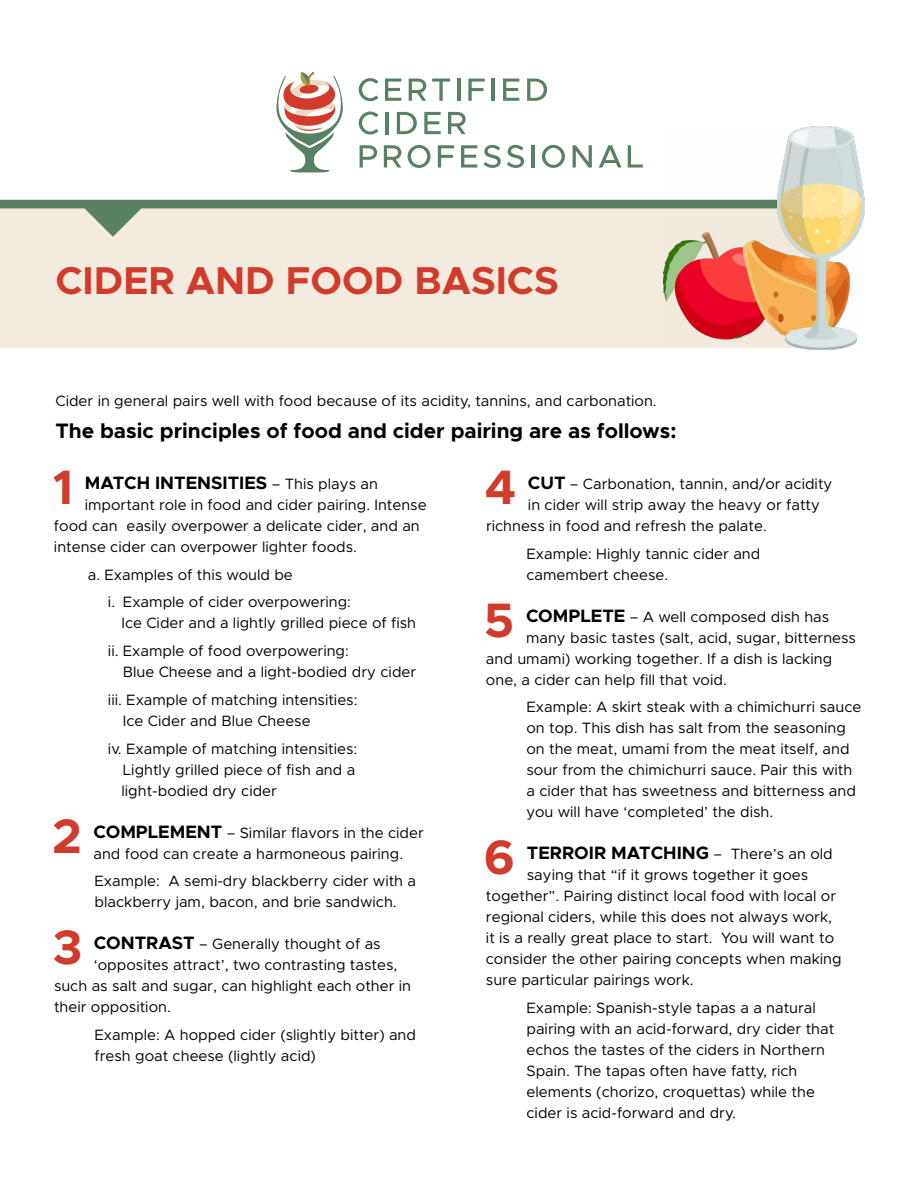
<style>
.page{position:relative;width:918px;height:1188px;background:#fff}
.page>*{position:absolute;margin:0;border:0;box-sizing:border-box;transform-origin:0 0}
.t1{font:700 48.6px "Metropolis";color:#d13b2b}
.t2{font:700 39px "Metropolis";color:#d13b2b}
.t3{font:700 21px "Metropolis";color:#000}
.t4{font:700 18px "Metropolis";color:#000}
.t5{font:15px/21px "Metropolis";color:#000}
.s1{font-weight:400;font-size:15px}
.s2{font-weight:700;font-size:18px}
</style>
<div class="page">
<div style="left:0;top:205px;width:824px;height:143px;background:#f2ebde"></div>
<svg style="left:359px;top:78px;width:19px;height:23px"></svg>
<svg style="left:385px;top:79px;width:16px;height:22px"></svg>
<svg style="left:409px;top:79px;width:17px;height:22px"></svg>
<svg style="left:432px;top:79px;width:18px;height:22px"></svg>
<hr style="left:457px;top:79px;width:3px;height:22px;background:#598063">
<svg style="left:468px;top:79px;width:17px;height:22px"></svg>
<hr style="left:492px;top:79px;width:3px;height:22px;background:#598063">
<svg style="left:503px;top:79px;width:16px;height:22px"></svg>
<svg style="left:527px;top:79px;width:20px;height:22px"></svg>
<svg style="left:359px;top:112px;width:19px;height:23px"></svg>
<hr style="left:385px;top:112px;width:3px;height:22px;background:#598063">
<svg style="left:397px;top:112px;width:20px;height:22px"></svg>
<svg style="left:424px;top:112px;width:17px;height:22px"></svg>
<svg style="left:448px;top:112px;width:18px;height:22px"></svg>
<svg style="left:360px;top:145px;width:17px;height:23px"></svg>
<svg style="left:384px;top:145px;width:17px;height:23px"></svg>
<svg style="left:408px;top:145px;width:23px;height:23px"></svg>
<svg style="left:438px;top:145px;width:16px;height:23px"></svg>
<svg style="left:461px;top:145px;width:16px;height:23px"></svg>
<svg style="left:484px;top:145px;width:17px;height:23px"></svg>
<svg style="left:507px;top:145px;width:17px;height:23px"></svg>
<hr style="left:531px;top:145px;width:4px;height:23px;background:#598063">
<svg style="left:542px;top:145px;width:23px;height:23px"></svg>
<svg style="left:573px;top:145px;width:19px;height:23px"></svg>
<svg style="left:599px;top:145px;width:23px;height:23px"></svg>
<svg style="left:628px;top:145px;width:15px;height:23px"></svg>
<svg style="left:276px;top:72px;width:67px;height:101px"></svg>
<div style="left:0;top:200px;width:781px;height:8px;background:#5a8164"></div>
<svg style="left:83px;top:208px;width:59px;height:29px"></svg>
<img style="left:664px;top:127px;width:200px;height:222px">
<h2 class="t2" style="left:56px;top:256px;width:505px">CIDER AND FOOD BASICS</h2>
<p class="t5" style="left:56px;top:391px;width:603px">Cider in general pairs well with food because of its acidity, tannins, and carbonation.</p>
<h3 class="t3" style="left:56px;top:417px;width:623px">The basic principles of food and cider pairing are as follows:</h3>
<h1 class="t1" style="left:53px;top:456px;width:22px">1</h1>
<p class="t4" style="left:85px;top:471px;width:295px">MATCH INTENSITIES <span class="s1">– This plays an</span></p>
<p class="t5" style="left:54px;top:494px;width:374px;text-indent:31px">important role in food and cider pairing. Intense food can easily overpower a delicate cider, and an intense cider can overpower lighter foods.</p>
<p class="t5" style="left:108px;top:561px;width:245px;line-height:27.8px;text-indent:-20px">a. Examples of this would be<br>i. Example of cider overpowering:</p>
<p class="t5" style="left:108px;top:609px;width:310px;line-height:27.8px;text-indent:14px">Ice Cider and a lightly grilled piece of fish ii. Example of food overpowering:</p>
<p class="t5" style="left:108px;top:658px;width:310px;line-height:27.8px;text-indent:15px">Blue Cheese and a light-bodied dry cider iii. Example of matching intensities:</p>
<p class="t5" style="left:108px;top:707px;width:251px;line-height:27.8px;text-indent:15px">Ice Cider and Blue Cheese<br>iv. Example of matching intensities:</p>
<p class="t5" style="left:121px;top:759px;width:235px">Lightly grilled piece of fish and a light-bodied dry cider</p>
<h1 class="t1" style="left:52px;top:805px;width:31px">2</h1>
<p class="t5" style="left:94px;top:822px;width:332px"><span class="s2">COMPLEMENT</span> – Similar flavors in the cider and food can create a harmoneous pairing.</p>
<p class="t5" style="left:95px;top:871px;width:323px">Example: A semi-dry blackberry cider with a blackberry jam, bacon, and brie sandwich.</p>
<h1 class="t1" style="left:53px;top:917px;width:31px">3</h1>
<p class="t5" style="left:94px;top:934px;width:288px"><span class="s2">CONTRAST</span> – Generally thought of as</p>
<p class="t5" style="left:94px;top:955px;width:305px">‘opposites attract’, two contrasting tastes,</p>
<p class="t5" style="left:54px;top:976px;width:359px">such as salt and sugar, can highlight each other in</p>
<p class="t5" style="left:54px;top:997px;width:118px">their opposition.</p>
<p class="t5" style="left:95px;top:1024px;width:323px">Example: A hopped cider (slightly bitter) and fresh goat cheese (lightly acid)</p>
<h1 class="t1" style="left:485px;top:456px;width:33px">4</h1>
<p class="t5" style="left:528px;top:473px;width:306px"><span class="s2">CUT</span> – Carbonation, tannin, and/or acidity</p>
<p class="t5" style="left:528px;top:494px;width:294px">in cider will strip away the heavy or fatty</p>
<p class="t5" style="left:486px;top:515px;width:282px">richness in food and refresh the palate.</p>
<p class="t5" style="left:527px;top:543px;width:235px">Example: Highly tannic cider and camembert cheese.</p>
<h1 class="t1" style="left:484px;top:589px;width:32px">5</h1>
<p class="t5" style="left:526px;top:606px;width:305px"><span class="s2">COMPLETE</span> – A well composed dish has</p>
<p class="t5" style="left:526px;top:627px;width:332px">many basic tastes (salt, acid, sugar, bitterness</p>
<p class="t5" style="left:486px;top:648px;width:348px">and umami) working together. If a dish is lacking</p>
<p class="t5" style="left:486px;top:669px;width:242px">one, a cider can help fill that void.</p>
<p class="t5" style="left:526px;top:697px;width:337px">Example: A skirt steak with a chimichurri sauce on top. This dish has salt from the seasoning on the meat, umami from the meat itself, and sour from the chimichurri sauce. Pair this with a cider that has sweetness and bitterness and you will have ‘completed’ the dish.</p>
<h1 class="t1" style="left:484px;top:827px;width:33px">6</h1>
<p class="t4" style="left:527px;top:842px;width:307px">TERROIR MATCHING <span class="s1">– There’s an old</span></p>
<p class="t5" style="left:486px;top:865px;width:357px;text-indent:41px">saying that “if it grows together it goes together”. Pairing distinct local food with local or regional ciders, while this does not always work, it is a really great place to start. You will want to consider the other pairing concepts when making sure particular pairings work.</p>
<p class="t5" style="left:526px;top:997px;width:309px">Example: Spanish-style tapas a a natural pairing with an acid-forward, dry cider that echos the tastes of the ciders in Northern Spain. The tapas often have fatty, rich elements (chorizo, croquettas) while the cider is acid-forward and dry.</p>
</div>
